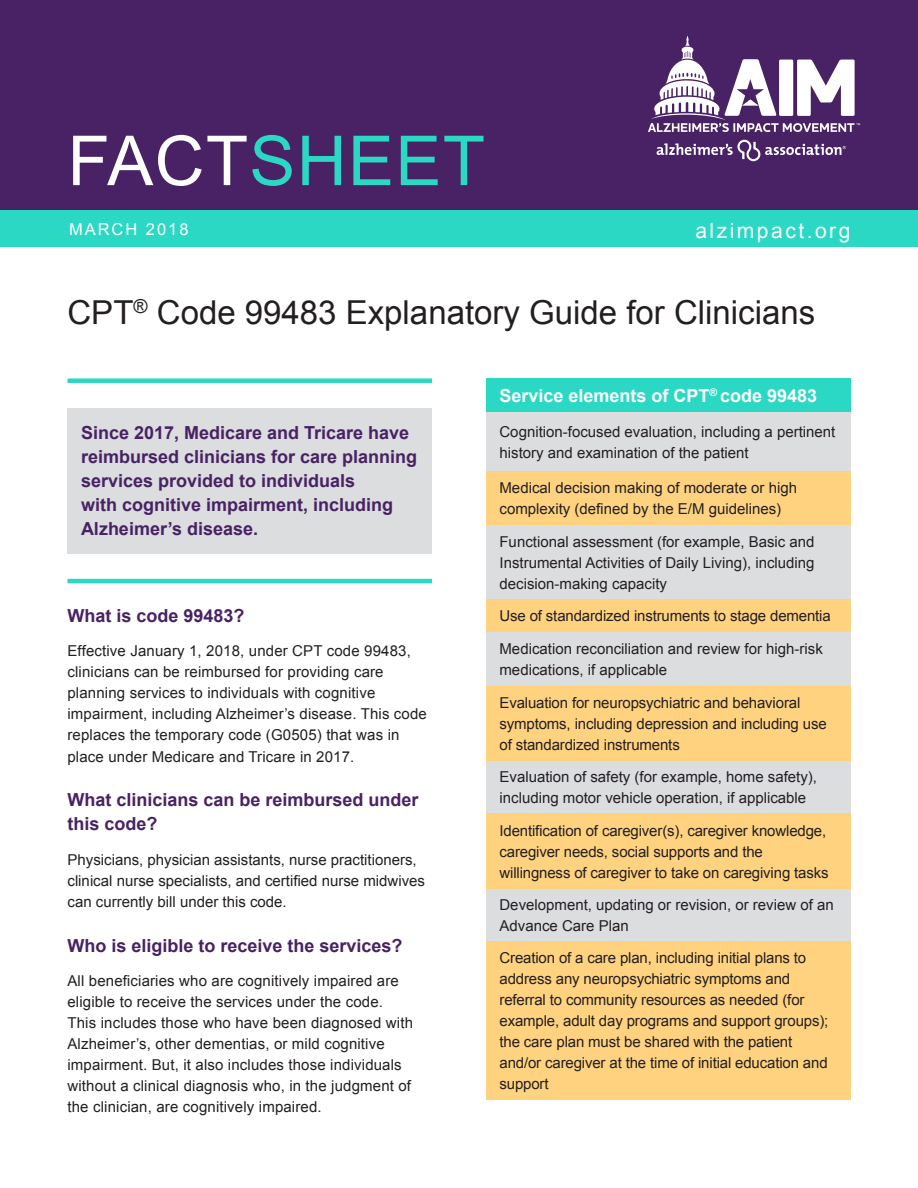
<style>
.page{position:relative;width:918px;height:1188px;background:#fff}
.page>*{position:absolute;margin:0;border:0;box-sizing:border-box;transform-origin:0 0}
.t1{font:69px "Arial";letter-spacing:.02em;color:#2bd8c4}
.t2{font:33px "Arial";color:#231f20}
.t3{font:21px "Arial";letter-spacing:.12em;color:#fff}
.t4{font:700 18px/24px "Arial";color:#482264}
.t5{font:700 18px "Arial";color:#fff}
.t6{font:16.5px "Arial";letter-spacing:.12em;color:#fff}
.t7{font:15px/21px "Arial";color:#231f20}
.s1{color:#fff}
</style>
<div class="page">
<div style="left:0;top:0;width:918px;height:211px;background:#482264"></div>
<div style="left:0;top:211px;width:918px;height:36px;background:#2bd8c4"></div>
<div style="left:486px;top:378px;width:364px;height:35px;background:#2bd8c4"></div>
<div style="left:486px;top:413px;width:364px;height:58px;background:#dcdddf"></div>
<div style="left:486px;top:525px;width:364px;height:74px;background:#dcdddf"></div>
<div style="left:486px;top:632px;width:364px;height:54px;background:#dcdddf"></div>
<div style="left:486px;top:760px;width:364px;height:53px;background:#dcdddf"></div>
<div style="left:486px;top:889px;width:364px;height:52px;background:#dcdddf"></div>
<div style="left:486px;top:471px;width:364px;height:54px;background:#ffd280"></div>
<div style="left:486px;top:599px;width:364px;height:33px;background:#ffd280"></div>
<div style="left:486px;top:686px;width:364px;height:74px;background:#ffd280"></div>
<div style="left:486px;top:813px;width:364px;height:76px;background:#ffd280"></div>
<div style="left:486px;top:941px;width:364px;height:159px;background:#ffd280"></div>
<div style="left:68px;top:408px;width:364px;height:146px;background:#dcdddf"></div>
<div style="left:68px;top:378px;width:364px;height:5px;background:#2bd8c4"></div>
<hr style="left:68px;top:579px;width:364px;height:4px;background:#2bd8c4">
<svg style="left:657px;top:140px;width:189px;height:21px"></svg>
<svg style="left:648px;top:36px;width:212px;height:96px"></svg>
<p class="t1" style="left:68px;top:116px;width:419px"><span class="s1">FACT</span>SHEET</p>
<p class="t6" style="left:69px;top:218px;width:121px">MARCH 2018</p>
<p class="t3" style="left:695px;top:217px;width:157px">alzimpact.org</p>
<p class="t2" style="left:68px;top:291px;width:749px">CPT<sup>®</sup> Code 99483 Explanatory Guide for Clinicians</p>
<p class="t4" style="left:81px;top:422px;width:338px">Since 2017, Medicare and Tricare have reimbursed clinicians for care planning services provided to individuals<br>with cognitive impairment, including Alzheimer’s disease.</p>
<p class="t4" style="left:68px;top:604px;width:179px">What is code 99483?</p>
<p class="t7" style="left:68px;top:641px;width:361px">Effective January 1, 2018, under CPT code 99483, clinicians can be reimbursed for providing care planning services to individuals with cognitive impairment, including Alzheimer’s disease. This code replaces the temporary code (G0505) that was in place under Medicare and Tricare in 2017.</p>
<p class="t4" style="left:68px;top:788px;width:353px">What clinicians can be reimbursed under this code?</p>
<p class="t7" style="left:68px;top:849px;width:359px">Physicians, physician assistants, nurse practitioners, clinical nurse specialists, and certified nurse midwives can currently bill under this code.</p>
<p class="t4" style="left:68px;top:934px;width:337px">Who is eligible to receive the services?</p>
<p class="t7" style="left:68px;top:971px;width:347px">All beneficiaries who are cognitively impaired are eligible to receive the services under the code.<br>This includes those who have been diagnosed with Alzheimer’s, other dementias, or mild cognitive impairment. But, it also includes those individuals without a clinical diagnosis who, in the judgment of the clinician, are cognitively impaired.</p>
<p class="t5" style="left:500px;top:384px;width:319px">Service elements of CPT<sup>®</sup> code 99483</p>
<p class="t7" style="left:500px;top:421px;width:337px">Cognition-focused evaluation, including a pertinent history and examination of the patient</p>
<p class="t7" style="left:500px;top:477px;width:299px">Medical decision making of moderate or high complexity (defined by the E/M guidelines)</p>
<p class="t7" style="left:500px;top:531px;width:317px;text-align:justify">Functional assessment (for example, Basic and Instrumental Activities of Daily Living), including decision-making capacity</p>
<p class="t7" style="left:500px;top:605px;width:333px">Use of standardized instruments to stage dementia</p>
<p class="t7" style="left:500px;top:638px;width:325px">Medication reconciliation and review for high-risk medications, if applicable</p>
<p class="t7" style="left:500px;top:692px;width:329px">Evaluation for neuropsychiatric and behavioral symptoms, including depression and including use of standardized instruments</p>
<p class="t7" style="left:500px;top:766px;width:319px">Evaluation of safety (for example, home safety), including motor vehicle operation, if applicable</p>
<p class="t7" style="left:500px;top:820px;width:331px">Identification of caregiver(s), caregiver knowledge, caregiver needs, social supports and the willingness of caregiver to take on caregiving tasks</p>
<p class="t7" style="left:500px;top:894px;width:336px">Development, updating or revision, or review of an<br>Advance Care Plan</p>
<p class="t7" style="left:500px;top:947px;width:330px">Creation of a care plan, including initial plans to address any neuropsychiatric symptoms and referral to community resources as needed (for example, adult day programs and support groups); the care plan must be shared with the patient and/or caregiver at the time of initial education and support</p>
</div>
